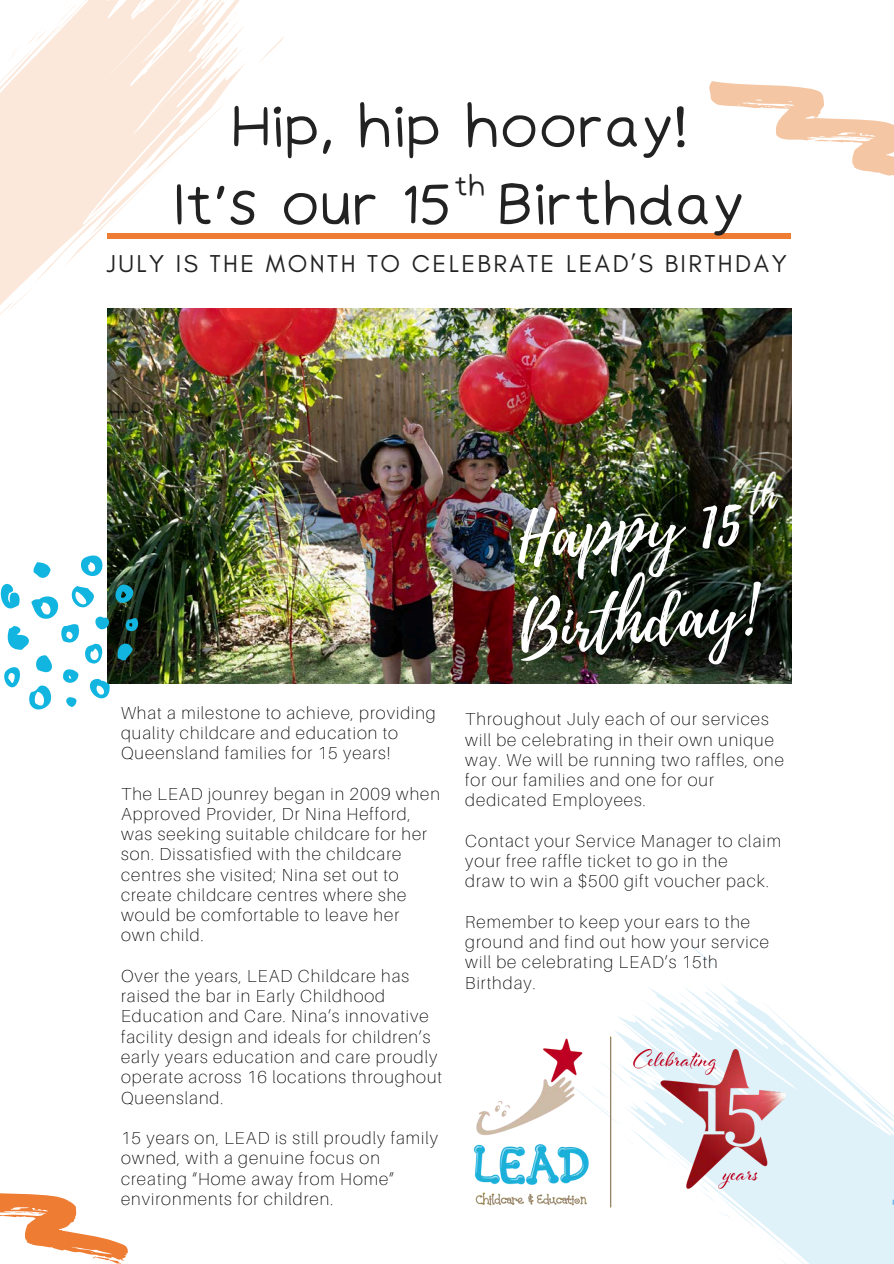
<style>
.page{position:relative;width:894px;height:1264px;background:#fff}
.page>*{position:absolute;margin:0;border:0;box-sizing:border-box;transform-origin:0 0}
.t1{font:66.15px/92.2px "Playlist Script";color:#fff}
.t2{font:55.5px/77.7px "Irene Florentina";letter-spacing:-.075em;color:#222;text-align:center}
.t3{font:27px "Irene Florentina";color:#222}
.t4{font:24.75px "Glacial Indifference";letter-spacing:.1em;color:#222}
.t5{font:100 17.4px/20.2px "Aileron";letter-spacing:.06em;color:#000}
</style>
<div class="page">
<svg style="left:0;top:0;width:284px;height:328px"></svg>
<svg style="left:709px;top:81px;width:184px;height:95px"></svg>
<svg style="left:0;top:1193px;width:128px;height:70px"></svg>
<div style="left:108px;top:233px;width:682px;height:6px;background:#ee7c33"></div>
<svg style="left:615px;top:946px;width:278px;height:317px"></svg>
<img style="left:108px;top:308px;width:682px;height:375px">
<svg style="left:0;top:555px;width:138px;height:154px"></svg>
<img style="left:473px;top:1034px;width:317px;height:175px">
<svg style="left:745px;top:471px;width:34px;height:44px"></svg>
<h1 class="t2" style="left:172px;top:88px;width:576px">Hip, hip hooray!<br>It’s our 15 Birthday</h1>
<h3 class="t4" style="left:107px;top:248px;width:681px">JULY IS THE MONTH TO CELEBRATE LEAD’S BIRTHDAY</h3>
<p class="t3" style="left:452px;top:169px;width:35px">th</p>
<p class="t5" style="left:121px;top:702px;width:316px">What a milestone to achieve, providing quality childcare and education to<br>Queensland families for 15 years!</p>
<p class="t5" style="left:121px;top:783px;width:320px">The LEAD jounrey began in 2009 when Approved Provider, Dr Nina Hefford, was seeking suitable childcare for her son. Dissatisfied with the childcare centres she visited; Nina set out to create childcare centres where she would be comfortable to leave her</p>
<p class="t5" style="left:121px;top:924px;width:84px">own child.</p>
<p class="t5" style="left:121px;top:965px;width:322px">Over the years, LEAD Childcare has raised the bar in Early Childhood Education and Care. Nina’s innovative facility design and ideals for children’s early years education and care proudly operate across 16 locations throughout Queensland.</p>
<p class="t5" style="left:121px;top:1127px;width:318px">15 years on, LEAD is still proudly family owned, with a genuine focus on creating “Home away from Home” environments for children.</p>
<p class="t1" style="left:506px;top:494px;width:239px;rotate:-5deg">Happy 15<br>Birthday!</p>
<p class="t5" style="left:465px;top:708px;width:320px">Throughout July each of our services will be celebrating in their own unique way. We will be running two raffles, one for our families and one for our dedicated Employees.</p>
<h2 class="t5" style="left:465px;top:830px;width:317px">Contact your Service Manager to claim your free raffle ticket to go in the</h2>
<h5 class="t5" style="left:465px;top:870px;width:305px">draw to win a $500 gift voucher pack.</h5>
<h4 class="t5" style="left:465px;top:911px;width:305px">Remember to keep your ears to the ground and find out how your service will be celebrating LEAD’s 15th<br>Birthday.</h4>
</div>
